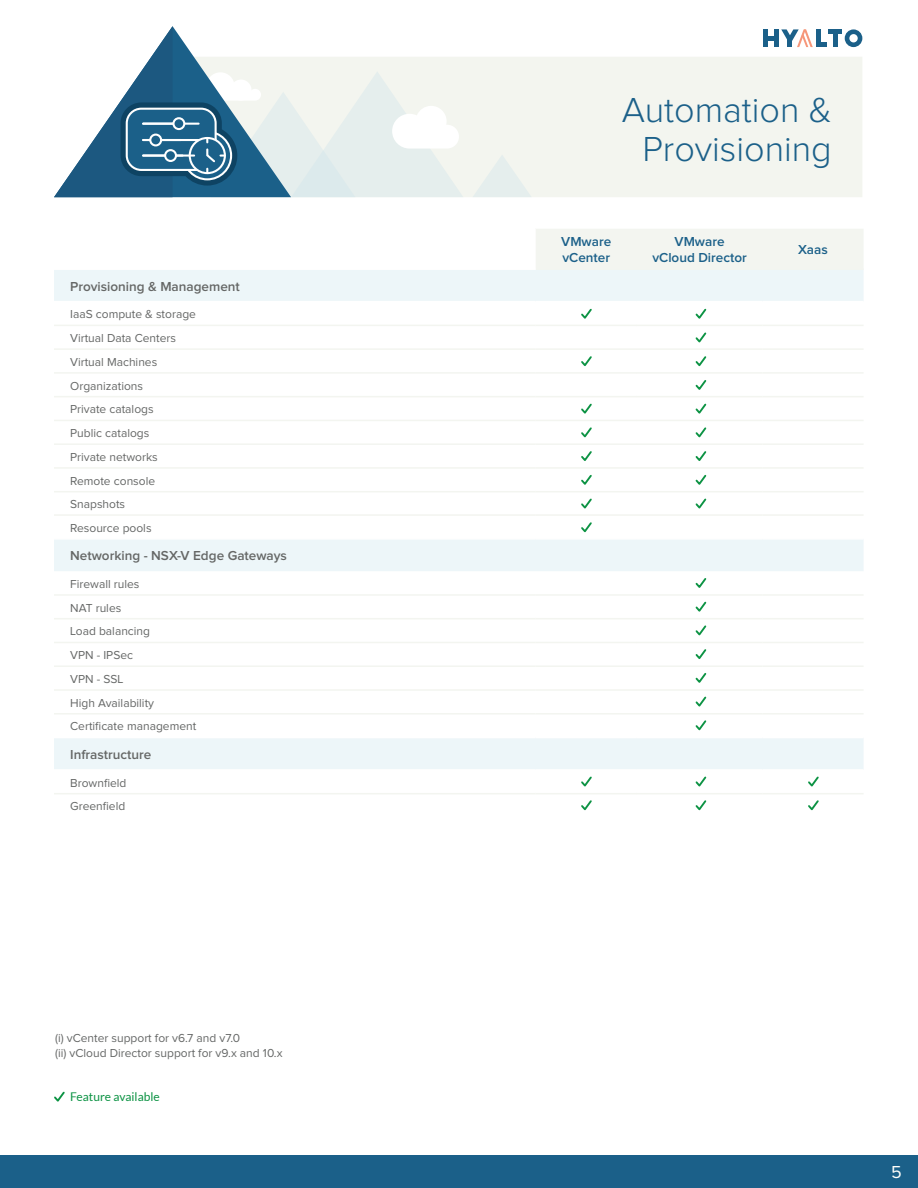
<style>
.page{position:relative;width:918px;height:1188px;background:#fff}
.page>*{position:absolute;margin:0;border:0;box-sizing:border-box;transform-origin:0 0}
.t1{font:300 36px "Proxima Nova";color:#1b6089}
.t2{font:18px "Proxima Nova";color:#fffefa}
.t3{font:600 13.5px "Proxima Nova";color:#656766}
.t4{font:600 13.5px "Proxima Nova";color:#1b6089}
.t5{font:12px "Proxima Nova";color:#656766}
.t6{font:12px "Proxima Nova";color:#666867}
.t7{font:12px "Lato";color:#0d9344}
</style>
<div class="page">
<div style="left:0;top:1156px;width:918px;height:32px;background:#1b6089"></div>
<svg style="left:781px;top:29px;width:32px;height:18px"></svg>
<hr style="left:788px;top:37px;width:4px;height:10px;background:#1b6089">
<hr style="left:764px;top:29px;width:4px;height:18px;background:#1b6089">
<div style="left:774px;top:29px;width:5px;height:18px;background:#1b6089"></div>
<div style="left:765px;top:36px;width:11px;height:5px;background:#1b6089"></div>
<div style="left:816px;top:29px;width:5px;height:18px;background:#1b6089"></div>
<div style="left:816px;top:42px;width:11px;height:5px;background:#1b6089"></div>
<div style="left:833px;top:29px;width:5px;height:18px;background:#1b6089"></div>
<div style="left:828px;top:29px;width:14px;height:5px;background:#1b6089"></div>
<svg style="left:845px;top:29px;width:17px;height:18px"></svg>
<div style="left:463px;top:57px;width:399px;height:140px;background:#f3f5ef"></div>
<svg style="left:54px;top:1091px;width:11px;height:11px"></svg>
<svg style="left:54px;top:26px;width:409px;height:171px"></svg>
<svg style="left:473px;top:154px;width:59px;height:43px"></svg>
<hr style="left:54px;top:420px;width:482px;height:1px;background:#f3f5f0">
<hr style="left:536px;top:420px;width:101px;height:1px;background:#f3f5f0">
<hr style="left:637px;top:420px;width:125px;height:1px;background:#f3f5f0">
<hr style="left:762px;top:420px;width:102px;height:1px;background:#f3f5f0">
<hr style="left:54px;top:325px;width:482px;height:1px;background:#f3f5f0">
<hr style="left:536px;top:325px;width:101px;height:1px;background:#f3f5f0">
<hr style="left:637px;top:325px;width:125px;height:1px;background:#f3f5f0">
<hr style="left:762px;top:325px;width:102px;height:1px;background:#f3f5f0">
<hr style="left:54px;top:348px;width:482px;height:2px;background:#f3f5f0">
<hr style="left:536px;top:348px;width:101px;height:2px;background:#f3f5f0">
<hr style="left:637px;top:348px;width:125px;height:2px;background:#f3f5f0">
<hr style="left:762px;top:348px;width:102px;height:2px;background:#f3f5f0">
<hr style="left:54px;top:372px;width:482px;height:2px;background:#f3f5f0">
<hr style="left:536px;top:372px;width:101px;height:2px;background:#f3f5f0">
<hr style="left:637px;top:372px;width:125px;height:2px;background:#f3f5f0">
<hr style="left:762px;top:372px;width:102px;height:2px;background:#f3f5f0">
<hr style="left:54px;top:396px;width:482px;height:1px;background:#f3f5f0">
<hr style="left:536px;top:396px;width:101px;height:1px;background:#f3f5f0">
<hr style="left:637px;top:396px;width:125px;height:1px;background:#f3f5f0">
<hr style="left:762px;top:396px;width:102px;height:1px;background:#f3f5f0">
<hr style="left:54px;top:443px;width:482px;height:2px;background:#f3f5f0">
<hr style="left:536px;top:443px;width:101px;height:2px;background:#f3f5f0">
<hr style="left:637px;top:443px;width:125px;height:2px;background:#f3f5f0">
<hr style="left:762px;top:443px;width:102px;height:2px;background:#f3f5f0">
<hr style="left:54px;top:467px;width:482px;height:2px;background:#f3f5f0">
<hr style="left:536px;top:467px;width:101px;height:2px;background:#f3f5f0">
<hr style="left:637px;top:467px;width:125px;height:2px;background:#f3f5f0">
<hr style="left:762px;top:467px;width:102px;height:2px;background:#f3f5f0">
<hr style="left:54px;top:491px;width:482px;height:1px;background:#f3f5f0">
<hr style="left:536px;top:491px;width:101px;height:1px;background:#f3f5f0">
<hr style="left:637px;top:491px;width:125px;height:1px;background:#f3f5f0">
<hr style="left:762px;top:491px;width:102px;height:1px;background:#f3f5f0">
<hr style="left:54px;top:514px;width:482px;height:2px;background:#f3f5f0">
<hr style="left:536px;top:514px;width:101px;height:2px;background:#f3f5f0">
<hr style="left:637px;top:514px;width:125px;height:2px;background:#f3f5f0">
<hr style="left:762px;top:514px;width:102px;height:2px;background:#f3f5f0">
<hr style="left:54px;top:594px;width:482px;height:2px;background:#f3f5f0">
<hr style="left:536px;top:594px;width:101px;height:2px;background:#f3f5f0">
<hr style="left:637px;top:594px;width:125px;height:2px;background:#f3f5f0">
<hr style="left:762px;top:594px;width:102px;height:2px;background:#f3f5f0">
<hr style="left:54px;top:793px;width:482px;height:1px;background:#f3f5f0">
<hr style="left:536px;top:793px;width:101px;height:1px;background:#f3f5f0">
<hr style="left:637px;top:793px;width:125px;height:1px;background:#f3f5f0">
<hr style="left:762px;top:793px;width:102px;height:1px;background:#f3f5f0">
<hr style="left:54px;top:618px;width:482px;height:1px;background:#f3f5f0">
<hr style="left:536px;top:618px;width:101px;height:1px;background:#f3f5f0">
<hr style="left:637px;top:618px;width:125px;height:1px;background:#f3f5f0">
<hr style="left:762px;top:618px;width:102px;height:1px;background:#f3f5f0">
<hr style="left:54px;top:642px;width:482px;height:1px;background:#f3f5f0">
<hr style="left:536px;top:642px;width:101px;height:1px;background:#f3f5f0">
<hr style="left:637px;top:642px;width:125px;height:1px;background:#f3f5f0">
<hr style="left:762px;top:642px;width:102px;height:1px;background:#f3f5f0">
<hr style="left:54px;top:666px;width:482px;height:1px;background:#f3f5f0">
<hr style="left:536px;top:666px;width:101px;height:1px;background:#f3f5f0">
<hr style="left:637px;top:666px;width:125px;height:1px;background:#f3f5f0">
<hr style="left:762px;top:666px;width:102px;height:1px;background:#f3f5f0">
<hr style="left:54px;top:689px;width:482px;height:2px;background:#f3f5f0">
<hr style="left:536px;top:689px;width:101px;height:2px;background:#f3f5f0">
<hr style="left:637px;top:689px;width:125px;height:2px;background:#f3f5f0">
<hr style="left:762px;top:689px;width:102px;height:2px;background:#f3f5f0">
<hr style="left:54px;top:713px;width:482px;height:2px;background:#f3f5f0">
<hr style="left:536px;top:713px;width:101px;height:2px;background:#f3f5f0">
<hr style="left:637px;top:713px;width:125px;height:2px;background:#f3f5f0">
<hr style="left:762px;top:713px;width:102px;height:2px;background:#f3f5f0">
<svg style="left:695px;top:332px;width:12px;height:11px"></svg>
<svg style="left:695px;top:601px;width:12px;height:11px"></svg>
<svg style="left:54px;top:229px;width:810px;height:90px"></svg>
<svg style="left:581px;top:356px;width:11px;height:10px"></svg>
<svg style="left:695px;top:356px;width:12px;height:11px"></svg>
<svg style="left:695px;top:625px;width:12px;height:11px"></svg>
<svg style="left:581px;top:403px;width:11px;height:11px"></svg>
<svg style="left:695px;top:403px;width:12px;height:11px"></svg>
<svg style="left:695px;top:673px;width:12px;height:10px"></svg>
<svg style="left:581px;top:427px;width:11px;height:11px"></svg>
<svg style="left:695px;top:427px;width:12px;height:11px"></svg>
<svg style="left:695px;top:696px;width:12px;height:11px"></svg>
<svg style="left:581px;top:451px;width:11px;height:10px"></svg>
<svg style="left:695px;top:451px;width:12px;height:10px"></svg>
<svg style="left:695px;top:720px;width:12px;height:11px"></svg>
<svg style="left:581px;top:498px;width:11px;height:11px"></svg>
<svg style="left:695px;top:498px;width:12px;height:11px"></svg>
<svg style="left:54px;top:738px;width:810px;height:49px"></svg>
<svg style="left:581px;top:475px;width:11px;height:10px"></svg>
<svg style="left:695px;top:474px;width:12px;height:11px"></svg>
<svg style="left:54px;top:522px;width:810px;height:66px"></svg>
<svg style="left:581px;top:800px;width:11px;height:11px"></svg>
<svg style="left:695px;top:800px;width:12px;height:11px"></svg>
<svg style="left:808px;top:800px;width:11px;height:11px"></svg>
<svg style="left:695px;top:380px;width:12px;height:10px"></svg>
<svg style="left:695px;top:649px;width:12px;height:10px"></svg>
<p class="t3" style="left:70px;top:280px;width:171px">Provisioning &amp; Management</p>
<p class="t5" style="left:70px;top:309px;width:127px">IaaS compute &amp; storage</p>
<p class="t5" style="left:70px;top:333px;width:107px">Virtual Data Centers</p>
<p class="t6" style="left:70px;top:356px;width:89px">Virtual Machines</p>
<p class="t6" style="left:70px;top:380px;width:74px">Organizations</p>
<p class="t6" style="left:70px;top:404px;width:85px">Private catalogs</p>
<p class="t6" style="left:70px;top:428px;width:81px">Public catalogs</p>
<p class="t6" style="left:70px;top:451px;width:89px">Private networks</p>
<p class="t5" style="left:70px;top:475px;width:86px">Remote console</p>
<p class="t5" style="left:70px;top:499px;width:57px">Snapshots</p>
<p class="t5" style="left:70px;top:522px;width:83px">Resource pools</p>
<p class="t3" style="left:70px;top:550px;width:218px">Networking - NSX-V Edge Gateways</p>
<p class="t5" style="left:70px;top:578px;width:71px">Firewall rules</p>
<p class="t5" style="left:70px;top:602px;width:53px">NAT rules</p>
<p class="t5" style="left:70px;top:626px;width:81px">Load balancing</p>
<p class="t5" style="left:70px;top:650px;width:64px">VPN - IPSec</p>
<p class="t5" style="left:70px;top:673px;width:55px">VPN - SSL</p>
<p class="t5" style="left:70px;top:697px;width:85px">High Availability</p>
<p class="t5" style="left:70px;top:721px;width:128px">Certificate management</p>
<p class="t3" style="left:70px;top:748px;width:83px">Infrastructure</p>
<p class="t5" style="left:70px;top:777px;width:58px">Brownfield</p>
<p class="t5" style="left:70px;top:801px;width:57px">Greenfield</p>
<p class="t5" style="left:55px;top:1032px;width:187px">(i) vCenter support for v6.7 and v7.0</p>
<p class="t5" style="left:55px;top:1047px;width:229px">(ii) vCloud Director support for v9.x and 10.x</p>
<p class="t7" style="left:70px;top:1090px;width:91px">Feature available</p>
<p class="t1" style="left:622px;top:94px;width:211px">Automation &amp;</p>
<p class="t1" style="left:642px;top:133px;width:191px">Provisioning</p>
<p class="t4" style="left:561px;top:235px;width:52px">VMware</p>
<p class="t4" style="left:562px;top:251px;width:49px">vCenter</p>
<p class="t4" style="left:675px;top:235px;width:52px">VMware</p>
<p class="t4" style="left:652px;top:251px;width:96px">vCloud Director</p>
<p class="t4" style="left:798px;top:243px;width:31px">Xaas</p>
<h2 class="t2" style="left:891px;top:1164px;width:12px">5</h2>
</div>
